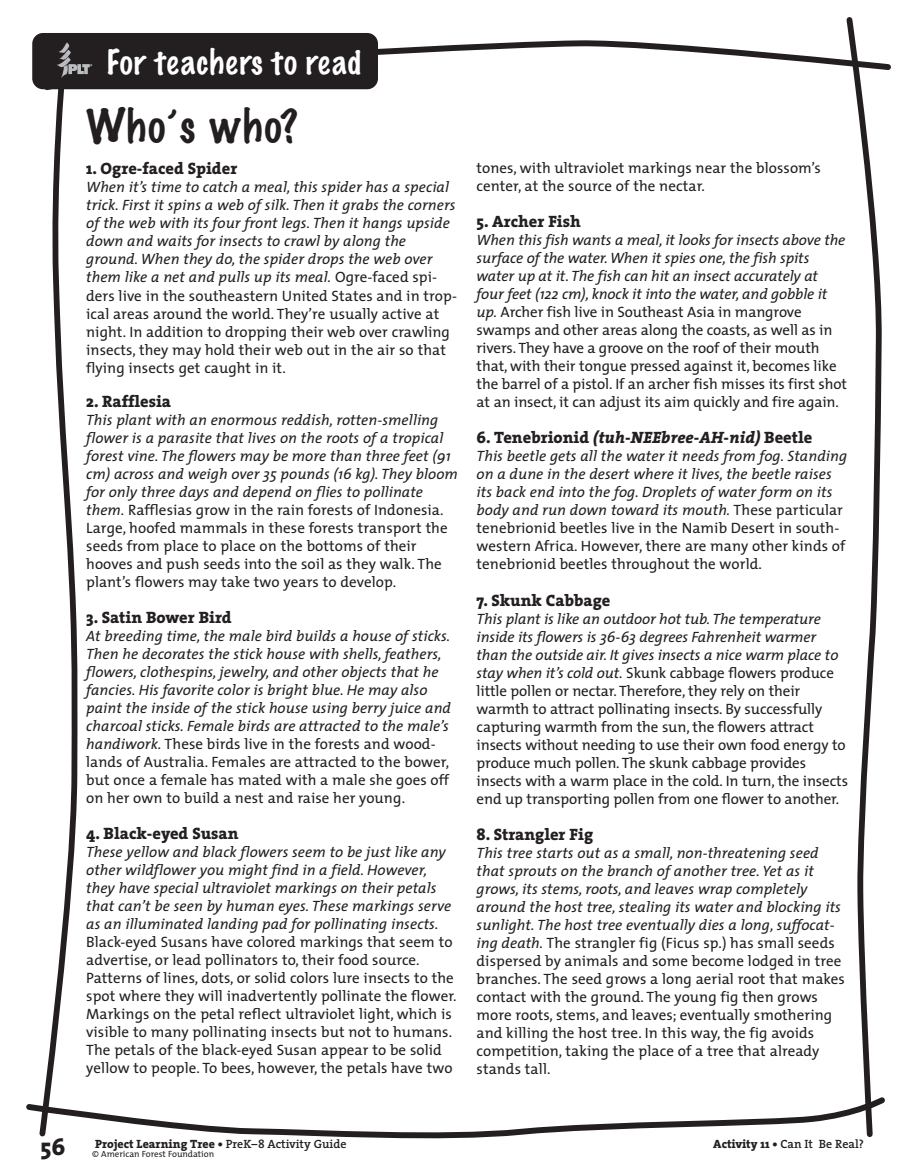
<style>
.page{position:relative;width:918px;height:1175px;background:#fff}
.page>*{position:absolute;margin:0;border:0;box-sizing:border-box;transform-origin:0 0}
.t1{font:100 42px "Marker Felt";letter-spacing:.05em;color:#231f20}
.t2{font:100 31.5px "Marker Felt";letter-spacing:.03em;color:#fff}
.t3{font:800 16.5px "The Serif";color:#231f20}
.t4{font:italic 800 16.5px "The Serif";color:#231f20}
.t5{font:15px/18px "The Mix";letter-spacing:.005em;color:#231f20}
.t6{font:italic 15px/18px "The Mix";letter-spacing:.005em;color:#231f20}
.t7{font:800 12px "The Serif";color:#231f20}
.t8{font:600 12px "The Serif";color:#231f20}
.t9{font:9px "The Mix";color:#231f20}
.s1{font-style:normal}
.s2{font-style:italic}
.s3{font-size:24px}
.s4{font-weight:600}
.s5{font-weight:800}
</style>
<div class="page">
<svg style="left:81px;top:36px;width:810px;height:54px"></svg>
<svg style="left:26px;top:1097px;width:859px;height:42px"></svg>
<svg style="left:37px;top:88px;width:44px;height:1051px"></svg>
<svg style="left:844px;top:17px;width:39px;height:1122px"></svg>
<div style="left:32px;top:33px;width:346px;height:56px;background:#231f20;border-radius:11px"></div>
<img style="left:57px;top:42px;width:36px;height:36px">
<h2 class="t2" style="left:106px;top:50px;width:256px">For teachers to read</h2>
<h1 class="t1" style="left:86px;top:110px;width:213px">Who’s who?</h1>
<p class="t3" style="left:86px;top:161px;width:153px">1. Ogre-faced Spider</p>
<p class="t6" style="left:86px;top:179px;width:372px">When it’s time to catch a meal, this spider has a special trick. First it spins a web of silk. Then it grabs the corners of the web with its four front legs. Then it hangs upside down and waits for insects to crawl by along the ground. When they do, the spider drops the web over them like a net and pulls up its meal. <span class="s1">Ogre-faced spi&shy;ders live in the southeastern United States and in trop&shy;ical areas around the world. They’re usually active at night. In addition to dropping their web over crawling insects, they may hold their web out in the air so that flying insects get caught in it.</span></p>
<p class="t3" style="left:86px;top:393px;width:87px">2. Rafflesia</p>
<p class="t6" style="left:86px;top:411px;width:373px">This plant with an enormous reddish, rotten-smelling flower is a parasite that lives on the roots of a tropical forest vine. The flowers may be more than three feet (91 cm) across and weigh over 35 pounds (16 kg). They bloom for only three days and depend on flies to pollinate them. <span class="s1">Rafflesias grow in the rain forests of Indonesia.<br>Large, hoofed mammals in these forests transport the seeds from place to place on the bottoms of their hooves and push seeds into the soil as they walk. The plant’s flowers may take two years to develop.</span></p>
<p class="t3" style="left:86px;top:609px;width:147px">3. Satin Bower Bird</p>
<p class="t6" style="left:86px;top:627px;width:366px">At breeding time, the male bird builds a house of sticks.<br>Then he decorates the stick house with shells, feathers, flowers, clothespins, jewelry, and other objects that he fancies. His favorite color is bright blue. He may also paint the inside of the stick house using berry juice and charcoal sticks. Female birds are attracted to the male’s handiwork. <span class="s1">These birds live in the forests and wood&shy;lands of Australia. Females are attracted to the bower, but once a female has mated with a male she goes off on her own to build a nest and raise her young.</span></p>
<p class="t3" style="left:86px;top:825px;width:154px">4. Black-eyed Susan</p>
<p class="t6" style="left:86px;top:843px;width:367px">These yellow and black flowers seem to be just like any other wildflower you might find in a field. However, they have special ultraviolet markings on their petals that can’t be seen by human eyes. These markings serve as an illuminated landing pad for pollinating insects.</p>
<p class="t5" style="left:86px;top:933px;width:372px">Black-eyed Susans have colored markings that seem to advertise, or lead pollinators to, their food source.<br>Patterns of lines, dots, or solid colors lure insects to the spot where they will inadvertently pollinate the flower.<br>Markings on the petal reflect ultraviolet light, which is visible to many pollinating insects but not to humans.<br>The petals of the black-eyed Susan appear to be solid yellow to people. To bees, however, the petals have two</p>
<p class="t5" style="left:477px;top:160px;width:346px">tones, with ultraviolet markings near the blossom’s center, at the source of the nectar.</p>
<p class="t3" style="left:477px;top:214px;width:106px">5. Archer Fish</p>
<p class="t5" style="left:477px;top:232px;width:372px"><span class="s2">When this fish wants a meal, it looks for insects above the surface of the water. When it spies one, the fish spits water up at it. The fish can hit an insect accurately at four feet (122 cm), knock it into the water, and gobble it up.</span> Archer fish live in Southeast Asia in mangrove swamps and other areas along the coasts, as well as in rivers. They have a groove on the roof of their mouth that, with their tongue pressed against it, becomes like the barrel of a pistol. If an archer fish misses its first shot at an insect, it can adjust its aim quickly and fire again.</p>
<p class="t4" style="left:477px;top:430px;width:337px"><span class="s1">6. Tenebrionid</span> (tuh-NEEbree-AH-nid) <span class="s1">Beetle</span></p>
<p class="t6" style="left:477px;top:448px;width:372px">This beetle gets all the water it needs from fog. Standing on a dune in the desert where it lives, the beetle raises its back end into the fog. Droplets of water form on its body and run down toward its mouth. <span class="s1">These particular tenebrionid beetles live in the Namib Desert in south&shy;western Africa. However, there are many other kinds of tenebrionid beetles throughout the world.</span></p>
<p class="t3" style="left:477px;top:592px;width:135px">7. Skunk Cabbage</p>
<p class="t5" style="left:477px;top:610px;width:373px"><span class="s2">This plant is like an outdoor hot tub. The temperature inside its flowers is 36-63 degrees Fahrenheit warmer than the outside air. It gives insects a nice warm place to stay when it’s cold out.</span> Skunk cabbage flowers produce little pollen or nectar. Therefore, they rely on their warmth to attract pollinating insects. By successfully capturing warmth from the sun, the flowers attract insects without needing to use their own food energy to produce much pollen. The skunk cabbage provides insects with a warm place in the cold. In turn, the insects end up transporting pollen from one flower to another.</p>
<p class="t3" style="left:477px;top:826px;width:118px">8. Strangler Fig</p>
<p class="t5" style="left:477px;top:844px;width:370px"><span class="s2">This tree starts out as a small, non-threatening seed that sprouts on the branch of another tree. Yet as it grows, its stems, roots, and leaves wrap completely around the host tree, stealing its water and blocking its sunlight. The host tree eventually dies a long, suffocat&shy;ing death.</span> The strangler fig (Ficus sp.) has small seeds dispersed by animals and some become lodged in tree branches. The seed grows a long aerial root that makes contact with the ground. The young fig then grows more roots, stems, and leaves; eventually smothering and killing the host tree. In this way, the fig avoids competition, taking the place of a tree that already stands tall.</p>
<p class="t7" style="left:40px;top:1138px;width:307px"><span class="s3">56</span> Project Learning Tree • <span class="s4">PreK–8 Activity Guide</span></p>
<p class="t9" style="left:92px;top:1149px;width:123px">© American Forest Foundation</p>
<p class="t8" style="left:713px;top:1137px;width:152px"><span class="s5">Activity 11 •</span> Can It Be Real?</p>
</div>
